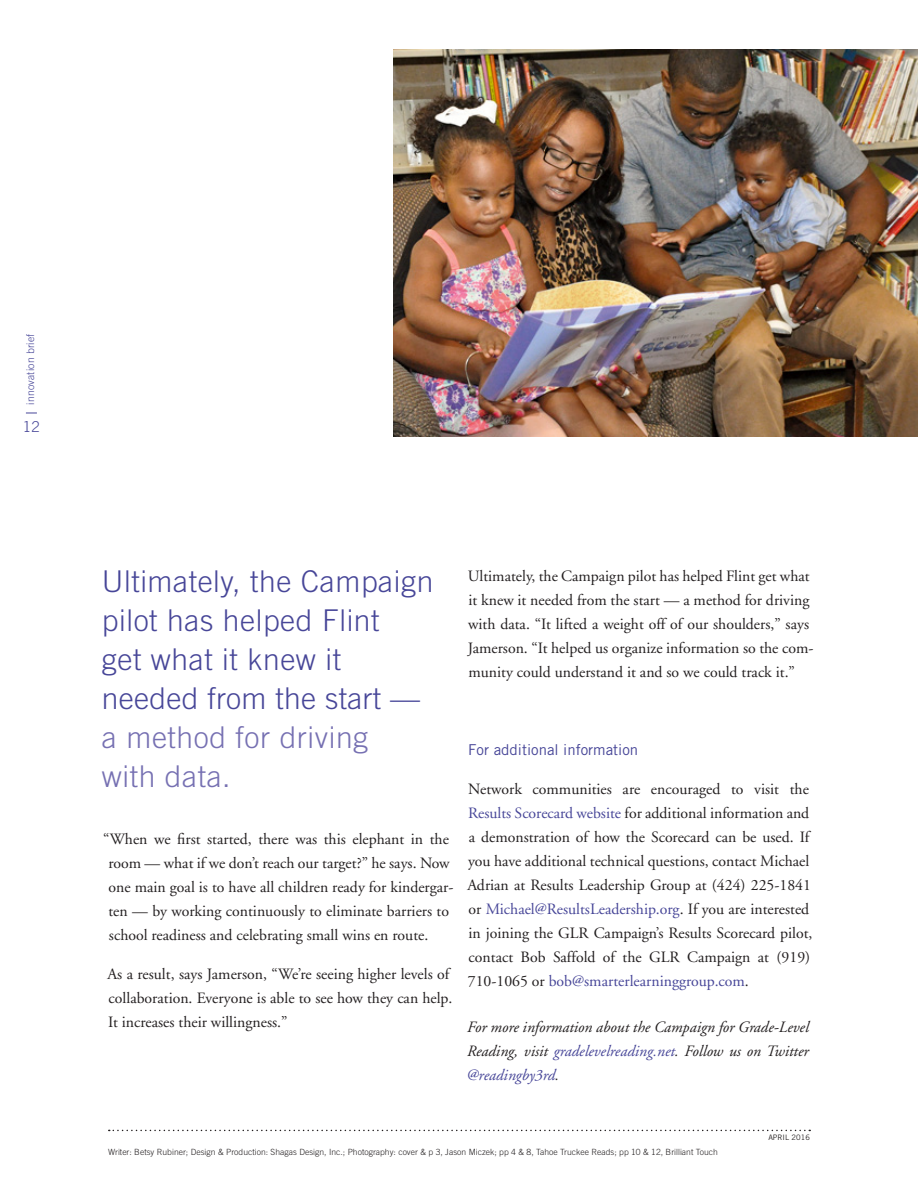
<style>
.page{position:relative;width:918px;height:1188px;background:#fff}
.page>*{position:absolute;margin:0;border:0;box-sizing:border-box;transform-origin:0 0}
.large_purple_callout{font:300 30px/39px "Trade Gothic";letter-spacing:.02em;color:#474698}
.TEXT{font:15.75px/24px "Adobe Garamond";color:#231f20}
.TEXT-2{font:italic 15.75px/24px "Adobe Garamond";color:#231f20;text-align:justify}
.lead_in_sentence{font:15px "Trade Gothic";color:#474698}
.main_text{font:300 15px "Trade Gothic";color:#474698}
.main_text-2{font:300 10.5px "Trade Gothic";letter-spacing:.02em;color:#474698}
.captions{font:300 8.55px "Trade Gothic";letter-spacing:.005em;color:#231f20}
.t1{font:7.5px "Trade Gothic";letter-spacing:.005em;color:#231f20}
.s1{color:#7670b2}
.s2{color:#474698}
</style>
<div class="page">
<svg style="left:109px;top:1130px;width:701px;height:1px"></svg>
<img style="left:393px;top:50px;width:525px;height:386px">
<p class="main_text-2" style="left:24px;top:405px;width:73px;rotate:-90deg">innovation brief</p>
<p class="main_text" style="left:23px;top:418px;width:18px">12</p>
<p class="large_purple_callout" style="left:102px;top:561px;width:333px">Ultimately, the Campaign pilot has helped Flint<br>get what it knew it needed from the start — <span class="s1">a method for driving<br>with data.</span></p>
<p class="TEXT" style="left:108px;top:828px;width:347px;text-indent:-5px">“When we first started, there was this elephant in the room — what if we don’t reach our target?” he says. Now one main goal is to have all children ready for kindergar&shy;ten — by working continuously to eliminate barriers to school readiness and celebrating small wins en route.</p>
<p class="TEXT" style="left:107px;top:963px;width:346px">As a result, says Jamerson, “We’re seeing higher levels of collaboration. Everyone is able to see how they can help.<br>It increases their willingness.”</p>
<p class="TEXT" style="left:468px;top:564px;width:347px">Ultimately, the Campaign pilot has helped Flint get what it knew it needed from the start — a method for driving with data. “It lifted a weight off of our shoulders,” says Jamerson. “It helped us organize information so the com&shy;munity could understand it and so we could track it.”</p>
<p class="lead_in_sentence" style="left:468px;top:741px;width:172px">For additional information</p>
<p class="TEXT" style="left:467px;top:777px;width:347px">Network communities are encouraged to visit the <span class="s2">Results Scorecard website</span> for additional information and a demonstration of how the Scorecard can be used. If you have additional technical questions, contact Michael Adrian at Results Leadership Group at (424) 225-1841 or <span class="s2">Michael@ResultsLeadership.org</span>. If you are interested in joining the GLR Campaign’s Results Scorecard pilot, contact Bob Saffold of the GLR Campaign at (919)<br>710-1065 or <span class="s2">bob@smarterlearninggroup.com</span>.</p>
<p class="TEXT-2" style="left:466px;top:1015px;width:344px">For more information about the Campaign for Grade-Level Reading, visit <span class="s2">gradelevelreading.net</span>. Follow us on Twitter <span class="s2">@readingby3rd</span>.</p>
<p class="t1" style="left:768px;top:1133px;width:43px">APRIL 2016</p>
<p class="captions" style="left:108px;top:1147px;width:611px">Writer: Betsy Rubiner; Design &amp; Production: Shagas Design, Inc.; Photography: cover &amp; p 3, Jason Miczek; pp 4 &amp; 8, Tahoe Truckee Reads; pp 10 &amp; 12, Brilliant Touch</p>
</div>
